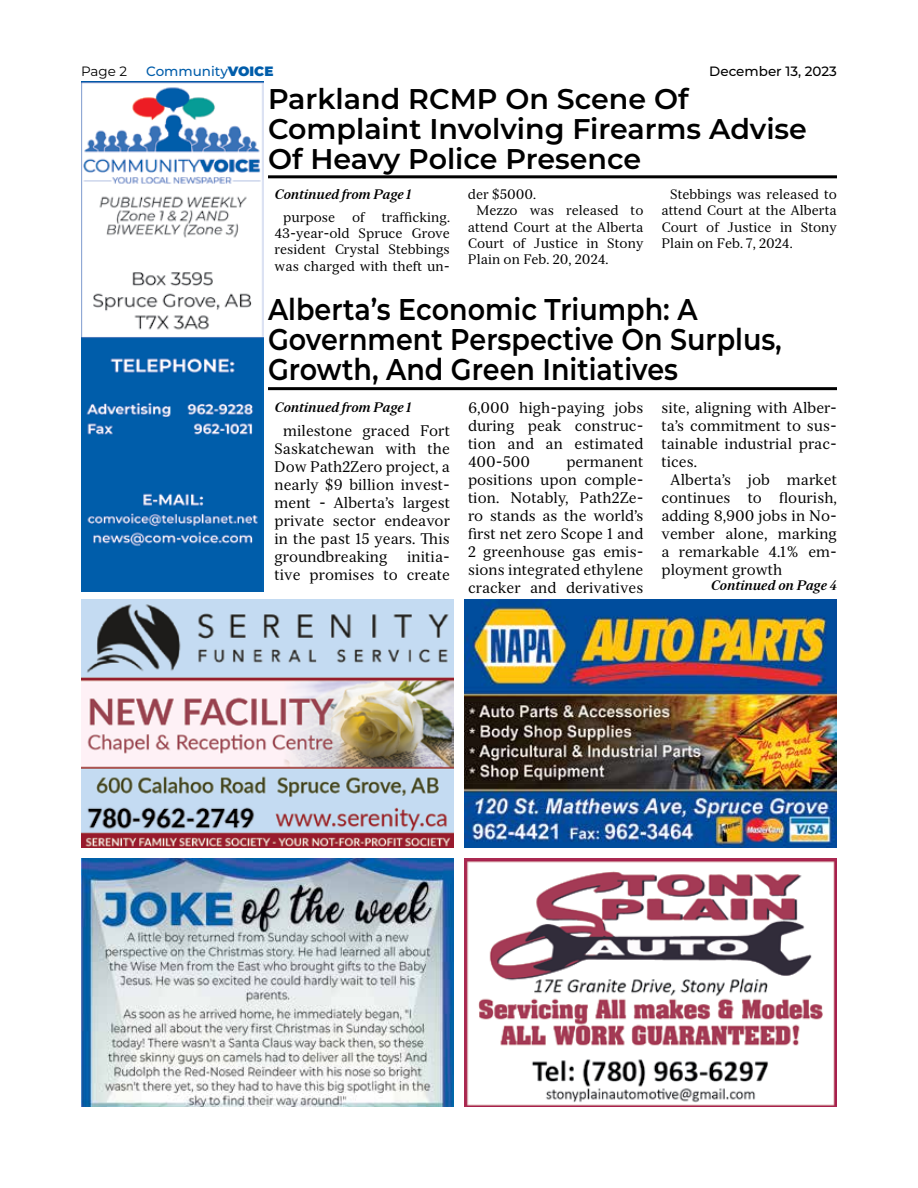
<style>
.page{position:relative;width:918px;height:1188px;background:#fff}
.page>*{position:absolute;margin:0;border:0;box-sizing:border-box;transform-origin:0 0}
.t1{font:600 30px/30px "Montserrat";color:#000;scale:.9 1}
.t2{font:600 28.5px/30px "Montserrat";color:#000}
.t3{font:15px/18px "Serif 12 Beta";color:#000;text-align:justify}
.t4{font:13.5px/16.2px "Serif 12 Beta";color:#000;text-align:justify}
.t5{font:italic 700 13.5px "Serif 12 Beta";color:#000}
.t6{font:500 13.5px "Montserrat";color:#000}
.t7{font:500 13.5px "Montserrat";color:#005daa}
.t8{font:13.5px "Montserrat";color:#000}
.s1{font-weight:900}
</style>
<div class="page">
<hr style="left:268px;top:175px;width:569px;height:3px;background:#000">
<img style="left:81px;top:81px;width:183px;height:511px">
<img style="left:81px;top:859px;width:373px;height:248px">
<img style="left:464px;top:859px;width:373px;height:248px">
<img style="left:81px;top:599px;width:373px;height:249px">
<img style="left:464px;top:599px;width:373px;height:249px">
<hr style="left:268px;top:387px;width:569px;height:3px;background:#000">
<p class="t6" style="left:709px;top:62px;width:129px">December 13, 2023</p>
<p class="t8" style="left:81px;top:62px;width:48px">Page 2</p>
<p class="t7" style="left:146px;top:62px;width:129px">Community<span class="s1">VOICE</span></p>
<h2 class="t2" style="left:268px;top:82px;width:541px">Parkland RCMP On Scene Of<br>Complaint Involving Firearms Advise<br>Of Heavy Police Presence</h2>
<p class="t5" style="left:274px;top:186px;width:138px">Continued from Page 1</p>
<p class="t4" style="left:283px;top:209px;width:83px">purpose of</p>
<p class="t4" style="left:468px;top:186px;width:70px">der $5000.</p>
<p class="t4" style="left:477px;top:203px;width:168px">Mezzo was released to</p>
<p class="t4" style="left:468px;top:219px;width:177px">attend Court at the Alberta</p>
<p class="t4" style="left:468px;top:235px;width:177px">Court of Justice in Stony</p>
<p class="t4" style="left:468px;top:251px;width:142px">Plain on Feb. 20, 2024.</p>
<p class="t4" style="left:661px;top:186px;width:177px;text-indent:9px">Stebbings was released to attend Court at the Alberta Court of Justice in Stony Plain on Feb. 7, 2024.</p>
<p class="t4" style="left:274px;top:209px;width:177px;text-indent:107px">trafficking.<br>43-year-old Spruce Grove resident Crystal Stebbings was charged with theft un-</p>
<h1 class="t1" style="left:268px;top:293px;width:572px">Alberta’s Economic Triumph: A<br>Government Perspective On Surplus,<br>Growth, And Green Initiatives</h1>
<p class="t5" style="left:274px;top:399px;width:138px">Continued from Page 1</p>
<p class="t3" style="left:274px;top:422px;width:177px;text-indent:9px">milestone graced Fort Saskatchewan with the Dow Path2Zero project, a nearly $9 billion invest&shy;ment - Alberta’s largest private sector endeavor in the past 15 years. This groundbreaking</p>
<p class="t3" style="left:468px;top:398px;width:177px">6,000 high-paying jobs during peak construc&shy;tion and an estimated 400-500</p>
<p class="t3" style="left:662px;top:398px;width:177px">site, aligning with Alber-</p>
<p class="t3" style="left:662px;top:416px;width:177px">ta’s commitment to sus-</p>
<p class="t3" style="left:662px;top:434px;width:177px">tainable industrial prac-</p>
<p class="t3" style="left:662px;top:452px;width:37px">tices.</p>
<p class="t3" style="left:670px;top:470px;width:168px">Alberta’s job market</p>
<p class="t3" style="left:662px;top:488px;width:177px">continues to flourish,</p>
<p class="t3" style="left:662px;top:506px;width:177px">adding 8,900 jobs in No-</p>
<p class="t3" style="left:662px;top:524px;width:177px">vember alone, marking</p>
<p class="t3" style="left:662px;top:542px;width:177px">a remarkable 4.1% em-</p>
<p class="t3" style="left:662px;top:560px;width:122px">ployment growth</p>
<p class="t5" style="left:711px;top:577px;width:128px">Continued on Page 4</p>
<p class="t3" style="left:468px;top:452px;width:177px;text-indent:98px">permanent positions upon comple&shy;tion. Notably, Path2Ze&shy;ro stands as the world’s first net zero Scope 1 and 2 greenhouse gas emis&shy;sions integrated ethylene cracker and derivatives</p>
<p class="t3" style="left:274px;top:548px;width:177px;text-align:right">initia-<br>tive promises to create</p>
</div>
